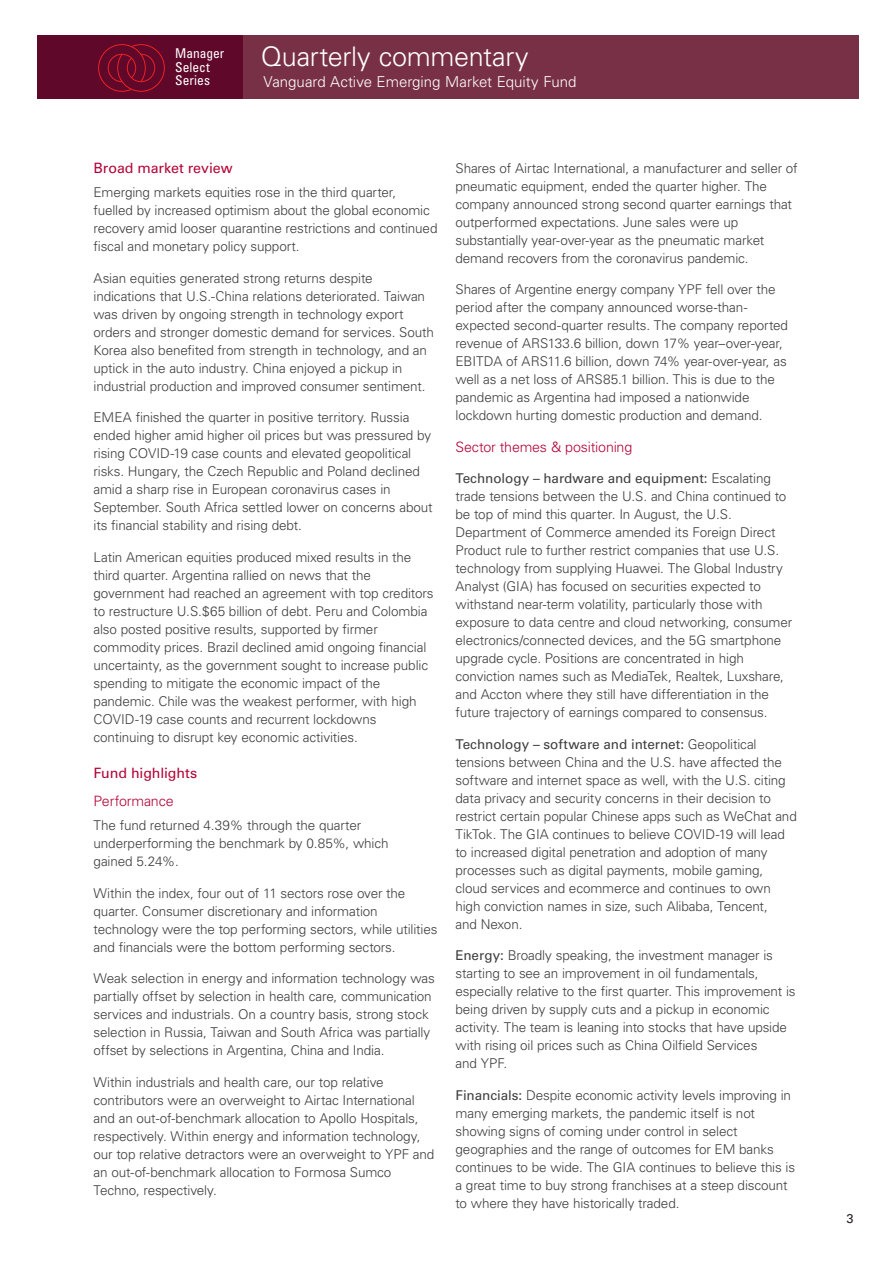
<style>
.page{position:relative;width:893px;height:1263px;background:#fff}
.page>*{position:absolute;margin:0;border:0;box-sizing:border-box;transform-origin:0 0}
.t1{font:300 27px "Univers LT Std";letter-spacing:-.01em;color:#fff}
.t2{font:300 15px "Univers LT Std";color:#fff}
.t3{font:300 14.25px "Univers LT Std";letter-spacing:-.015em;color:#b30437}
.t4{font:14.25px "Univers LT Std";letter-spacing:-.01em;color:#b30437}
.t5{font:300 13.5px/18px "Univers LT Std";letter-spacing:-.01em;color:#3e3e3f}
.t6{font:condensed 13.5px/13.5px "Univers LT Std";color:#fff}
.t7{font:12.75px "Univers LT Std";color:#231f20}
.s1{font-weight:400}
</style>
<div class="page">
<div style="left:208px;top:36px;width:651px;height:63px;background:#783047"></div>
<div style="left:37px;top:36px;width:206px;height:63px;background:#60082a"></div>
<svg style="left:98px;top:44px;width:67px;height:48px"></svg>
<p class="t6" style="left:175px;top:47px;width:51px">Manager<br>Select<br>Series</p>
<h1 class="t1" style="left:261px;top:40px;width:269px">Quarterly commentary</h1>
<p class="t2" style="left:264px;top:73px;width:314px">Vanguard Active Emerging Market Equity Fund</p>
<p class="t4" style="left:94px;top:160px;width:141px">Broad market review</p>
<p class="t5" style="left:94px;top:184px;width:345px">Emerging markets equities rose in the third quarter, fuelled by increased optimism about the global economic recovery amid looser quarantine restrictions and continued fiscal and monetary policy support.</p>
<p class="t5" style="left:94px;top:269px;width:342px">Asian equities generated strong returns despite indications that U.S.-China relations deteriorated. Taiwan was driven by ongoing strength in technology export orders and stronger domestic demand for services. South Korea also benefited from strength in technology, and an uptick in the auto industry. China enjoyed a pickup in industrial production and improved consumer sentiment.</p>
<p class="t5" style="left:94px;top:408px;width:341px">EMEA finished the quarter in positive territory. Russia ended higher amid higher oil prices but was pressured by rising COVID-19 case counts and elevated geopolitical risks. Hungary, the Czech Republic and Poland declined amid a sharp rise in European coronavirus cases in September. South Africa settled lower on concerns about its financial stability and rising debt.</p>
<p class="t5" style="left:94px;top:548px;width:342px">Latin American equities produced mixed results in the third quarter. Argentina rallied on news that the government had reached an agreement with top creditors to restructure U.S.$65 billion of debt. Peru and Colombia also posted positive results, supported by firmer commodity prices. Brazil declined amid ongoing financial uncertainty, as the government sought to increase public spending to mitigate the economic impact of the pandemic. Chile was the weakest performer, with high COVID-19 case counts and recurrent lockdowns continuing to disrupt key economic activities.</p>
<p class="t4" style="left:94px;top:764px;width:105px">Fund highlights</p>
<p class="t3" style="left:94px;top:793px;width:82px">Performance</p>
<p class="t5" style="left:94px;top:817px;width:297px">The fund returned 4.39% through the quarter underperforming the benchmark by 0.85%, which gained 5.24%.</p>
<p class="t5" style="left:94px;top:884px;width:345px">Within the index, four out of 11 sectors rose over the quarter. Consumer discretionary and information technology were the top performing sectors, while utilities and financials were the bottom performing sectors.</p>
<p class="t5" style="left:94px;top:970px;width:343px">Weak selection in energy and information technology was partially offset by selection in health care, communication services and industrials. On a country basis, strong stock selection in Russia, Taiwan and South Africa was partially offset by selections in Argentina, China and India.</p>
<p class="t5" style="left:94px;top:1073px;width:342px">Within industrials and health care, our top relative contributors were an overweight to Airtac International and an out-of-benchmark allocation to Apollo Hospitals, respectively. Within energy and information technology, our top relative detractors were an overweight to YPF and an out-of-benchmark allocation to Formosa Sumco Techno, respectively.</p>
<p class="t5" style="left:455px;top:159px;width:344px">Shares of Airtac International, a manufacturer and seller of pneumatic equipment, ended the quarter higher. The company announced strong second quarter earnings that outperformed expectations. June sales were up substantially year-over-year as the pneumatic market demand recovers from the coronavirus pandemic.</p>
<p class="t5" style="left:455px;top:280px;width:334px">Shares of Argentine energy company YPF fell over the period after the company announced worse-than&shy;expected second-quarter results. The company reported revenue of ARS133.6 billion, down 17% year–over-year, EBITDA of ARS11.6 billion, down 74% year-over-year, as well as a net loss of ARS85.1 billion. This is due to the pandemic as Argentina had imposed a nationwide lockdown hurting domestic production and demand.</p>
<p class="t3" style="left:455px;top:438px;width:178px">Sector themes &amp; positioning</p>
<p class="t5" style="left:455px;top:469px;width:338px"><span class="s1">Technology – hardware and equipment:</span> Escalating trade tensions between the U.S. and China continued to be top of mind this quarter. In August, the U.S.<br>Department of Commerce amended its Foreign Direct Product rule to further restrict companies that use U.S. technology from supplying Huawei. The Global Industry Analyst (GIA) has focused on securities expected to withstand near-term volatility, particularly those with exposure to data centre and cloud networking, consumer electronics/connected devices, and the 5G smartphone upgrade cycle. Positions are concentrated in high conviction names such as MediaTek, Realtek, Luxshare, and Accton where they still have differentiation in the future trajectory of earnings compared to consensus.</p>
<p class="t5" style="left:455px;top:735px;width:343px"><span class="s1">Technology – software and internet:</span> Geopolitical tensions between China and the U.S. have affected the software and internet space as well, with the U.S. citing data privacy and security concerns in their decision to restrict certain popular Chinese apps such as WeChat and TikTok. The GIA continues to believe COVID-19 will lead to increased digital penetration and adoption of many processes such as digital payments, mobile gaming, cloud services and ecommerce and continues to own high conviction names in size, such Alibaba, Tencent,<br>and Nexon.</p>
<p class="t5" style="left:455px;top:946px;width:342px"><span class="s1">Energy:</span> Broadly speaking, the investment manager is starting to see an improvement in oil fundamentals, especially relative to the first quarter. This improvement is being driven by supply cuts and a pickup in economic activity. The team is leaning into stocks that have upside with rising oil prices such as China Oilfield Services<br>and YPF.</p>
<p class="t5" style="left:455px;top:1086px;width:341px"><span class="s1">Financials:</span> Despite economic activity levels improving in many emerging markets, the pandemic itself is not showing signs of coming under control in select geographies and the range of outcomes for EM banks continues to be wide. The GIA continues to believe this is a great time to buy strong franchises at a steep discount to where they have historically traded.</p>
<p class="t7" style="left:846px;top:1210px;width:9px">3</p>
</div>
